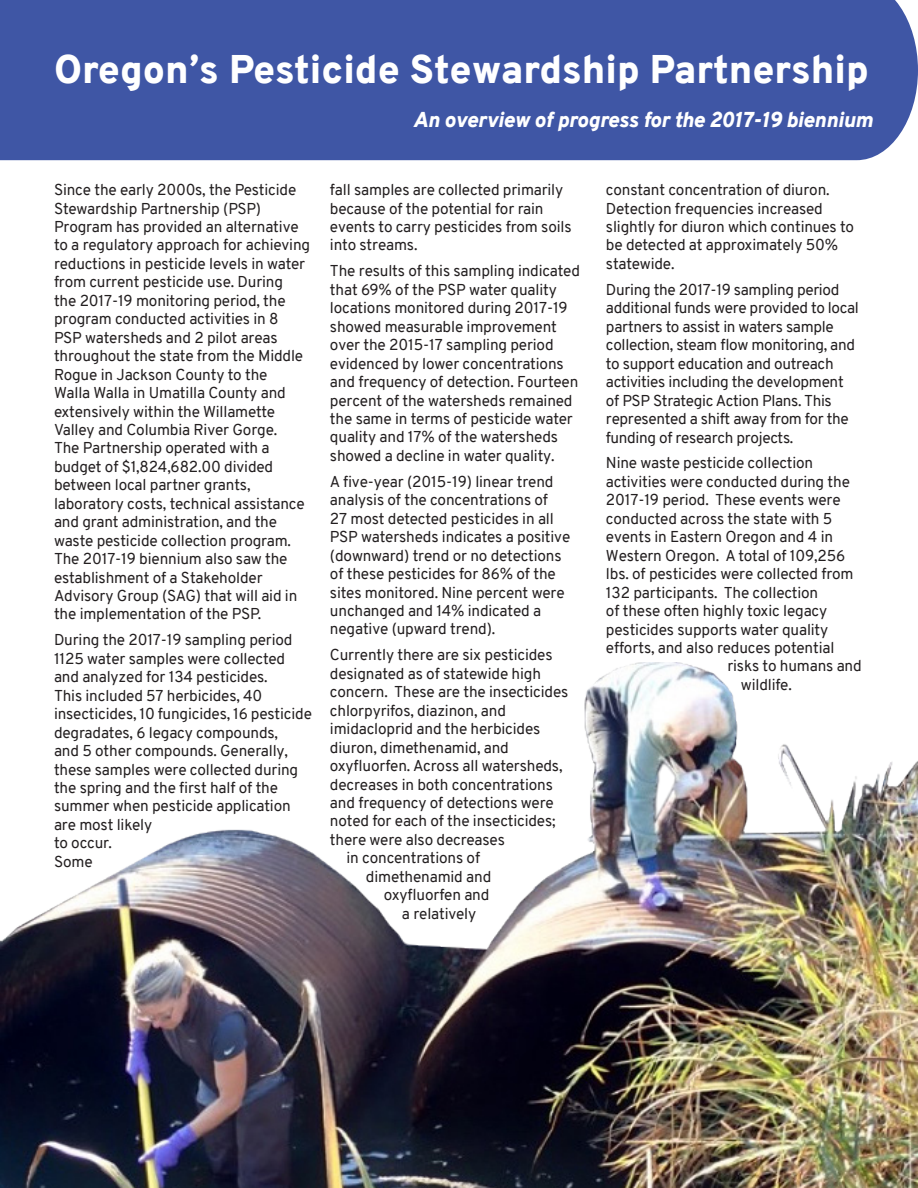
<style>
.page{position:relative;width:918px;height:1188px;background:#fff}
.page>*{position:absolute;margin:0;border:0;box-sizing:border-box;transform-origin:0 0}
.t1{font:900 39px "Overpass";color:#fff}
.t2{font:italic 900 21px "Overpass";color:#fff}
.t3{font:15.3px/18.5px "Overpass";letter-spacing:-.01em;color:#231f20}
</style>
<div class="page">
<img style="left:0;top:662px;width:918px;height:526px">
<div style="left:0;top:0;width:918px;height:160px;background:#3f56a5"></div>
<h1 class="t1" style="left:54px;top:42px;width:816px">Oregon’s Pesticide Stewardship Partnership</h1>
<h2 class="t2" style="left:413px;top:105px;width:462px">An overview of progress for the 2017-19 biennium</h2>
<p class="t3" style="left:54px;top:181px;width:258px">Since the early 2000s, the Pesticide Stewardship Partnership (PSP)<br>Program has provided an alternative to a regulatory approach for achieving reductions in pesticide levels in water from current pesticide use. During<br>the 2017-19 monitoring period, the program conducted activities in 8<br>PSP watersheds and 2 pilot areas throughout the state from the Middle Rogue in Jackson County to the<br>Walla Walla in Umatilla County and extensively within the Willamette Valley and Columbia River Gorge.<br>The Partnership operated with a budget of $1,824,682.00 divided between local partner grants, laboratory costs, technical assistance and grant administration, and the waste pesticide collection program.<br>The 2017-19 biennium also saw the establishment of a Stakeholder Advisory Group (SAG) that will aid in the implementation of the PSP.</p>
<p class="t3" style="left:54px;top:631px;width:260px">During the 2017-19 sampling period<br>1125 water samples were collected and analyzed for 134 pesticides.<br>This included 57 herbicides, 40 insecticides, 10 fungicides, 16 pesticide degradates, 6 legacy compounds,<br>and 5 other compounds. Generally, these samples were collected during the spring and the first half of the summer when pesticide application are most likely<br>to occur.<br>Some</p>
<p class="t3" style="left:330px;top:181px;width:243px">fall samples are collected primarily because of the potential for rain events to carry pesticides from soils into streams.</p>
<p class="t3" style="left:330px;top:262px;width:252px">The results of this sampling indicated that 69% of the PSP water quality locations monitored during 2017-19 showed measurable improvement over the 2015-17 sampling period evidenced by lower concentrations and frequency of detection. Fourteen percent of the watersheds remained the same in terms of pesticide water quality and 17% of the watersheds showed a decline in water quality.</p>
<p class="t3" style="left:330px;top:472px;width:242px">A five-year (2015-19) linear trend analysis of the concentrations of<br>27 most detected pesticides in all PSP watersheds indicates a positive (downward) trend or no detections of these pesticides for 86% of the sites monitored. Nine percent were unchanged and 14% indicated a negative (upward trend).</p>
<p class="t3" style="left:330px;top:646px;width:224px">Currently there are six pesticides</p>
<p class="t3" style="left:330px;top:664px;width:213px">designated as of statewide high</p>
<p class="t3" style="left:330px;top:683px;width:240px">concern. These are the insecticides</p>
<p class="t3" style="left:330px;top:701px;width:177px">chlorpyrifos, diazinon, and</p>
<p class="t3" style="left:330px;top:720px;width:212px">imidacloprid and the herbicides</p>
<p class="t3" style="left:330px;top:738px;width:180px">diuron, dimethenamid, and</p>
<p class="t3" style="left:330px;top:757px;width:234px">oxyfluorfen. Across all watersheds,</p>
<p class="t3" style="left:330px;top:775px;width:225px">decreases in both concentrations</p>
<p class="t3" style="left:330px;top:794px;width:225px">and frequency of detections were</p>
<p class="t3" style="left:330px;top:812px;width:227px">noted for each of the insecticides;</p>
<p class="t3" style="left:330px;top:830px;width:176px">there were also decreases</p>
<p class="t3" style="left:346px;top:849px;width:135px">in concentrations of</p>
<p class="t3" style="left:366px;top:867px;width:127px">dimethenamid and</p>
<p class="t3" style="left:384px;top:886px;width:107px">oxyfluorfen and</p>
<p class="t3" style="left:402px;top:904px;width:76px">a relatively</p>
<p class="t3" style="left:606px;top:181px;width:250px">constant concentration of diuron.<br>Detection frequencies increased slightly for diuron which continues to be detected at approximately 50% statewide.</p>
<p class="t3" style="left:606px;top:280px;width:254px">During the 2017-19 sampling period additional funds were provided to local partners to assist in waters sample collection, steam flow monitoring, and to support education and outreach activities including the development of PSP Strategic Action Plans. This represented a shift away from for the funding of research projects.</p>
<p class="t3" style="left:606px;top:454px;width:209px">Nine waste pesticide collection</p>
<p class="t3" style="left:606px;top:472px;width:245px">activities were conducted during the</p>
<p class="t3" style="left:606px;top:491px;width:236px">2017-19 period. These events were</p>
<p class="t3" style="left:606px;top:509px;width:228px">conducted across the state with 5</p>
<p class="t3" style="left:606px;top:528px;width:229px">events in Eastern Oregon and 4 in</p>
<p class="t3" style="left:606px;top:546px;width:241px">Western Oregon. A total of 109,256</p>
<p class="t3" style="left:606px;top:565px;width:249px">lbs. of pesticides were collected from</p>
<p class="t3" style="left:606px;top:583px;width:214px">132 participants. The collection</p>
<p class="t3" style="left:606px;top:602px;width:223px">of these often highly toxic legacy</p>
<p class="t3" style="left:606px;top:620px;width:224px">pesticides supports water quality</p>
<p class="t3" style="left:606px;top:638px;width:230px">efforts, and also reduces potential</p>
<p class="t3" style="left:727px;top:657px;width:136px">risks to humans and</p>
<p class="t3" style="left:741px;top:675px;width:52px">wildlife.</p>
</div>
